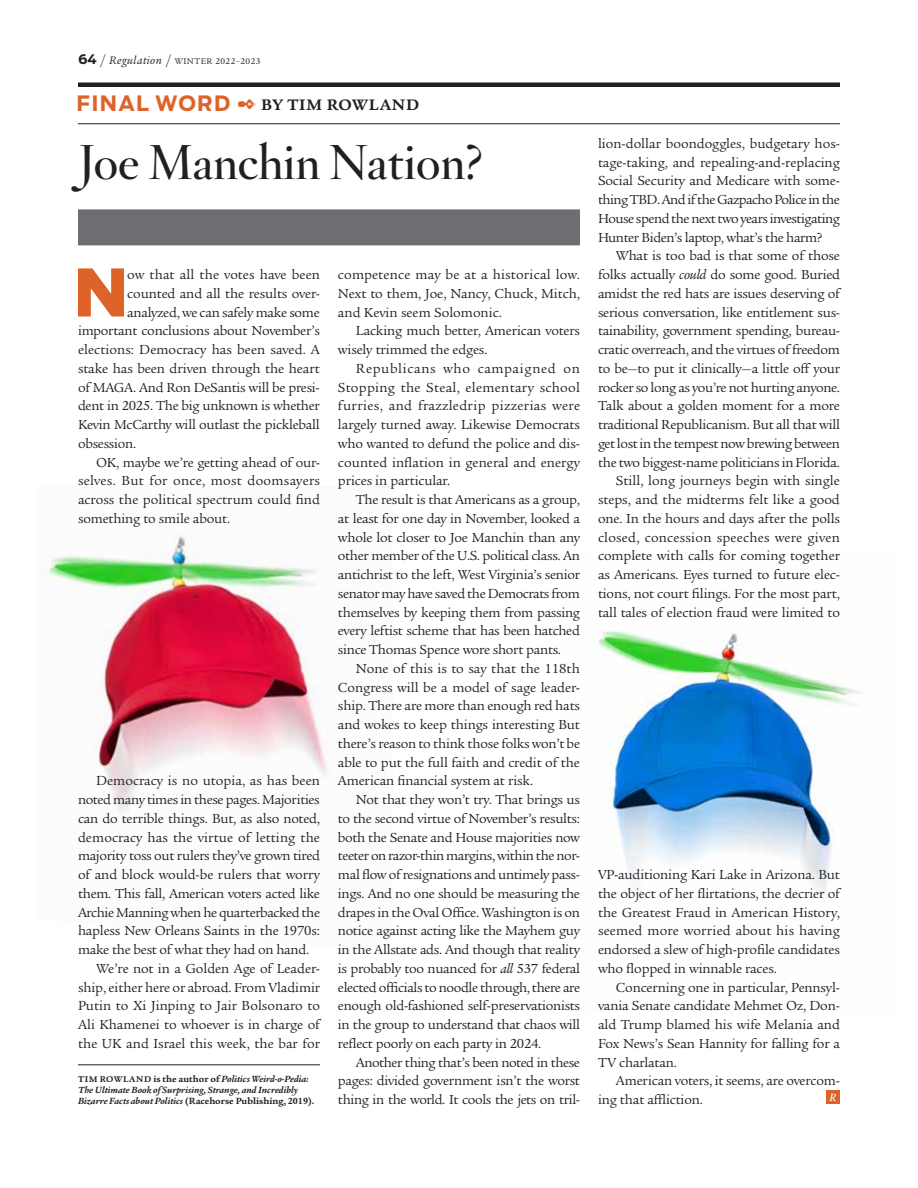
<style>
.page{position:relative;width:918px;height:1188px;background:#fff}
.page>*{position:absolute;margin:0;border:0;box-sizing:border-box;transform-origin:0 0}
.t1{font:800 64.8px "Boomer";color:#de6328}
.t2{font:600 48px "Hoefler Titling";color:#231f20}
.t3{font:700 16.5px "Legacy Serif ITC Pro";letter-spacing:.04em;color:#231f20}
.t4{font:14.25px/18.8px "Legacy Serif ITC Pro";letter-spacing:-.015em;color:#231f20;text-align:justify}
.t5{font:14.25px "Legacy Serif ITC Pro";letter-spacing:.005em;color:#231f20}
.t6{font:14.25px "Legacy Serif ITC Pro";letter-spacing:.02em;color:#231f20}
.t7{font:italic 10.5px "Hoefler Text";color:#fff}
.t8{font:italic 700 9.75px/11.2px "Legacy Serif ITC Pro";color:#231f20}
.t9{font:9px "Legacy Serif ITC Pro";letter-spacing:.05em;color:#231f20}
.s1{font-family:"Boomer";font-weight:700;font-size:13.5px}
.s2{font-size:13.5px}
.s3{font-style:italic;font-size:12px}
.s4{font-family:"Boomer";font-size:21px;color:#de6328}
.s5{color:#de6328}
.s6{font-style:normal;font-size:9px}
.s7{font-style:normal}
.s8{font-style:italic}
</style>
<div class="page">
<img style="left:592px;top:623px;width:271px;height:271px">
<img style="left:43px;top:486px;width:350px;height:327px">
<div style="left:78px;top:209px;width:502px;height:36px;background:#6d6e71"></div>
<hr style="left:78px;top:1065px;width:242px;height:1px;background:#231f20">
<hr style="left:78px;top:123px;width:762px;height:1px;background:#231f20">
<div style="left:78px;top:82px;width:762px;height:5px;background:#231f20"></div>
<div style="left:826px;top:1090px;width:14px;height:14px;background:#de6328"></div>
<p class="t9" style="left:78px;top:55px;width:184px"><span class="s1">64</span> <span class="s2">/</span> <span class="s3">Regulation</span> <span class="s2">/</span> WINTER 2022–2023</p>
<p class="t3" style="left:76px;top:94px;width:344px"><span class="s4">FINAL WORD</span> <span class="s5">✒</span> BY TIM ROWLAND</p>
<h2 class="t2" style="left:78px;top:125px;width:406px">Joe Manchin Nation?</h2>
<h1 class="t1" style="left:74px;top:251px;width:56px">N</h1>
<p class="t5" style="left:127px;top:266px;width:194px">ow that all the votes have been</p>
<p class="t4" style="left:127px;top:284px;width:194px">counted and all the results over-</p>
<p class="t4" style="left:127px;top:302px;width:194px">analyzed, we can safely make some</p>
<p class="t4" style="left:78px;top:321px;width:243px">important conclusions about November’s</p>
<p class="t5" style="left:78px;top:341px;width:243px">elections: Democracy has been saved. A</p>
<p class="t4" style="left:78px;top:359px;width:243px">stake has been driven through the heart</p>
<p class="t4" style="left:78px;top:377px;width:243px">of MAGA. And Ron DeSantis will be presi-</p>
<p class="t4" style="left:78px;top:396px;width:243px">dent in 2025. The big unknown is whether</p>
<p class="t4" style="left:78px;top:415px;width:243px">Kevin McCarthy will outlast the pickleball</p>
<p class="t4" style="left:78px;top:434px;width:60px">obsession.</p>
<p class="t4" style="left:96px;top:452px;width:225px">OK, maybe we’re getting ahead of our-</p>
<p class="t6" style="left:78px;top:472px;width:244px">selves. But for once, most doomsayers</p>
<p class="t4" style="left:78px;top:490px;width:244px">across the political spectrum could find</p>
<p class="t4" style="left:78px;top:509px;width:154px">something to smile about.</p>
<p class="t4" style="left:96px;top:771px;width:225px">Democracy is no utopia, as has been</p>
<p class="t4" style="left:78px;top:790px;width:243px">noted many times in these pages. Majorities</p>
<p class="t4" style="left:78px;top:809px;width:244px">can do terrible things. But, as also noted,</p>
<p class="t5" style="left:78px;top:828px;width:243px">democracy has the virtue of letting the</p>
<p class="t4" style="left:78px;top:846px;width:244px">majority toss out rulers they’ve grown tired</p>
<p class="t4" style="left:78px;top:865px;width:244px">of and block would-be rulers that worry</p>
<p class="t4" style="left:78px;top:884px;width:243px">them. This fall, American voters acted like</p>
<p class="t4" style="left:78px;top:903px;width:244px">Archie Manning when he quarterbacked the</p>
<p class="t4" style="left:78px;top:921px;width:243px">hapless New Orleans Saints in the 1970s:</p>
<p class="t4" style="left:78px;top:940px;width:233px">make the best of what they had on hand.</p>
<p class="t4" style="left:96px;top:959px;width:225px">We’re not in a Golden Age of Leader-</p>
<p class="t4" style="left:78px;top:978px;width:244px">ship, either here or abroad. From Vladimir</p>
<p class="t4" style="left:78px;top:996px;width:243px">Putin to Xi Jinping to Jair Bolsonaro to</p>
<p class="t4" style="left:78px;top:1015px;width:244px">Ali Khamenei to whoever is in charge of</p>
<p class="t4" style="left:78px;top:1034px;width:243px">the UK and Israel this week, the bar for</p>
<p class="t8" style="left:78px;top:1073px;width:238px"><span class="s6">TIM ROWLAND</span> <span class="s7">is the author of</span> Politics Weird-o-Pedia:<br>The Ultimate Book of Surprising, Strange, and Incredibly<br>Bizarre Facts about Politics <span class="s7">(Racehorse Publishing, 2019).</span></p>
<p class="t4" style="left:338px;top:265px;width:243px">competence may be at a historical low.<br>Next to them, Joe, Nancy, Chuck, Mitch, and Kevin seem Solomonic.</p>
<p class="t4" style="left:338px;top:321px;width:243px;text-indent:18px">Lacking much better, American voters wisely trimmed the edges.</p>
<p class="t4" style="left:338px;top:359px;width:244px;text-indent:18px">Republicans who campaigned on Stopping the Steal, elementary school furries, and frazzledrip pizzerias were largely turned away. Likewise Democrats who wanted to defund the police and dis&shy;counted inflation in general and energy prices in particular.</p>
<p class="t4" style="left:338px;top:490px;width:244px;text-indent:18px">The result is that Americans as a group, at least for one day in November, looked a whole lot closer to Joe Manchin than any other member of the U.S. political class. An antichrist to the left, West Virginia’s senior senator may have saved the Democrats from themselves by keeping them from passing every leftist scheme that has been hatched since Thomas Spence wore short pants.</p>
<p class="t4" style="left:338px;top:659px;width:244px;text-indent:18px">None of this is to say that the 118th Congress will be a model of sage leader&shy;ship. There are more than enough red hats and wokes to keep things interesting But there’s reason to think those folks won’t be able to put the full faith and credit of the American financial system at risk.</p>
<p class="t4" style="left:338px;top:790px;width:244px;text-indent:18px">Not that they won’t try. That brings us to the second virtue of November’s results: both the Senate and House majorities now teeter on razor-thin margins, within the nor&shy;mal flow of resignations and untimely pass&shy;ings. And no one should be measuring the drapes in the Oval Office. Washington is on notice against acting like the Mayhem guy in the Allstate ads. And though that reality is probably too nuanced for <span class="s8">all</span> 537 federal elected officials to noodle through, there are enough old-fashioned self-preservationists in the group to understand that chaos will reflect poorly on each party in 2024.</p>
<p class="t4" style="left:338px;top:1053px;width:244px;text-indent:18px">Another thing that’s been noted in these pages: divided government isn’t the worst thing in the world. It cools the jets on tril-</p>
<p class="t4" style="left:598px;top:134px;width:244px">lion-dollar boondoggles, budgetary hos&shy;tage-taking, and repealing-and-replacing Social Security and Medicare with some&shy;thing TBD. And if the Gazpacho Police in the House spend the next two years investigating Hunter Biden’s laptop, what’s the harm?</p>
<p class="t4" style="left:598px;top:246px;width:244px;text-align:right">What is too bad is that some of those folks actually <span class="s8">could</span> do some good. Buried amidst the red hats are issues deserving of serious conversation, like entitlement sus&shy;tainability, government spending, bureau&shy;cratic overreach, and the virtues of freedom to be—to put it clinically—a little off your rocker so long as you’re not hurting anyone.<br>Talk about a golden moment for a more traditional Republicanism. But all that will get lost in the tempest now brewing between the two biggest-name politicians in Florida.<br>Still, long journeys begin with single steps, and the midterms felt like a good one. In the hours and days after the polls closed, concession speeches were given complete with calls for coming together as Americans. Eyes turned to future elec&shy;tions, not court filings. For the most part, tall tales of election fraud were limited to</p>
<p class="t4" style="left:598px;top:865px;width:244px">VP-auditioning Kari Lake in Arizona. But the object of her flirtations, the decrier of the Greatest Fraud in American History, seemed more worried about his having endorsed a slew of high-profile candidates who flopped in winnable races.</p>
<p class="t4" style="left:598px;top:978px;width:244px;text-indent:18px">Concerning one in particular, Pennsyl&shy;vania Senate candidate Mehmet Oz, Don&shy;ald Trump blamed his wife Melania and Fox News’s Sean Hannity for falling for a TV charlatan.</p>
<p class="t4" style="left:598px;top:1071px;width:244px;text-indent:18px">American voters, it seems, are overcom&shy;ing that affliction.</p>
<p class="t7" style="left:830px;top:1091px;width:9px">R</p>
</div>
